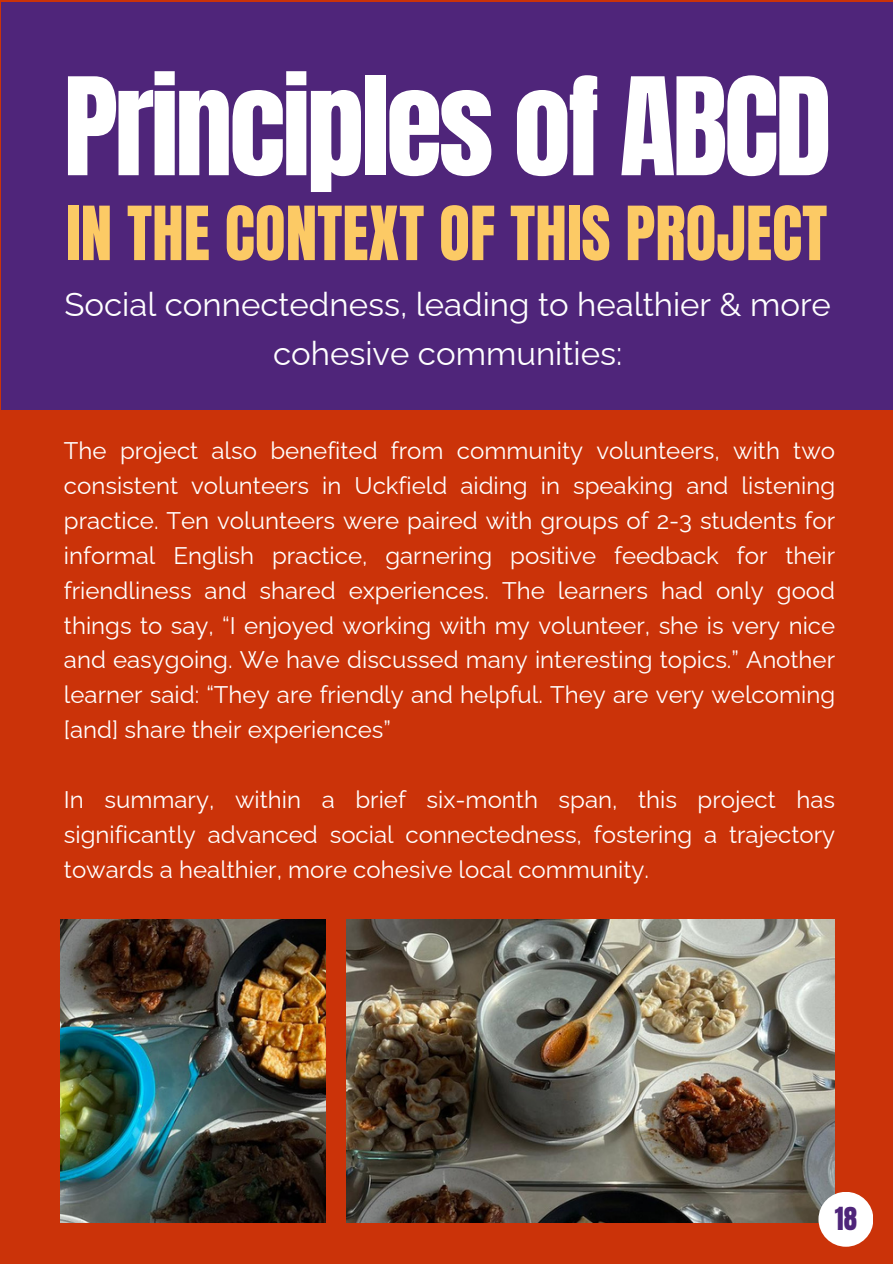
<style>
.page{position:relative;width:893px;height:1264px;background:#fff}
.page>*{position:absolute;margin:0;border:0;box-sizing:border-box;transform-origin:0 0}
.t1{font:115.05px "Anton";letter-spacing:-.03em;color:#fff}
.t2{font:63.45px "Anton";color:#fcca65}
.t3{font:33px/48.3px "Raleway";color:#fff;text-align:center}
.t4{font:27px "Anton";color:#4f257a}
.t5{font:24px/34.8px "Raleway";color:#fff;text-align:justify}
</style>
<div class="page">
<div style="left:0;top:0;width:892px;height:1263px;background:#cb3309"></div>
<div style="left:1px;top:2px;width:891px;height:407px;background:#4f257a"></div>
<img style="left:60px;top:919px;width:266px;height:302px">
<img style="left:346px;top:919px;width:488px;height:302px">
<div style="left:818px;top:1191px;width:55px;height:55px;background:#fff;border-radius:50%"></div>
<p class="t1" style="left:64px;top:44px;width:769px">Principles of ABCD</p>
<p class="t2" style="left:66px;top:188px;width:762px">IN THE CONTEXT OF THIS PROJECT</p>
<p class="t3" style="left:64px;top:280px;width:768px">Social connectedness, leading to healthier &amp; more cohesive communities:</p>
<p class="t5" style="left:64px;top:433px;width:772px">The project also benefited from community volunteers, with two consistent volunteers in Uckfield aiding in speaking and listening practice. Ten volunteers were paired with groups of 2-3 students for informal English practice, garnering positive feedback for their friendliness and shared experiences. The learners had only good things to say, “I enjoyed working with my volunteer, she is very nice and easygoing. We have discussed many interesting topics.” Another learner said: “They are friendly and helpful. They are very welcoming [and] share their experiences”</p>
<p class="t5" style="left:64px;top:782px;width:772px">In summary, within a brief six-month span, this project has significantly advanced social connectedness, fostering a trajectory towards a healthier, more cohesive local community.</p>
<p class="t4" style="left:834px;top:1199px;width:24px">18</p>
</div>
